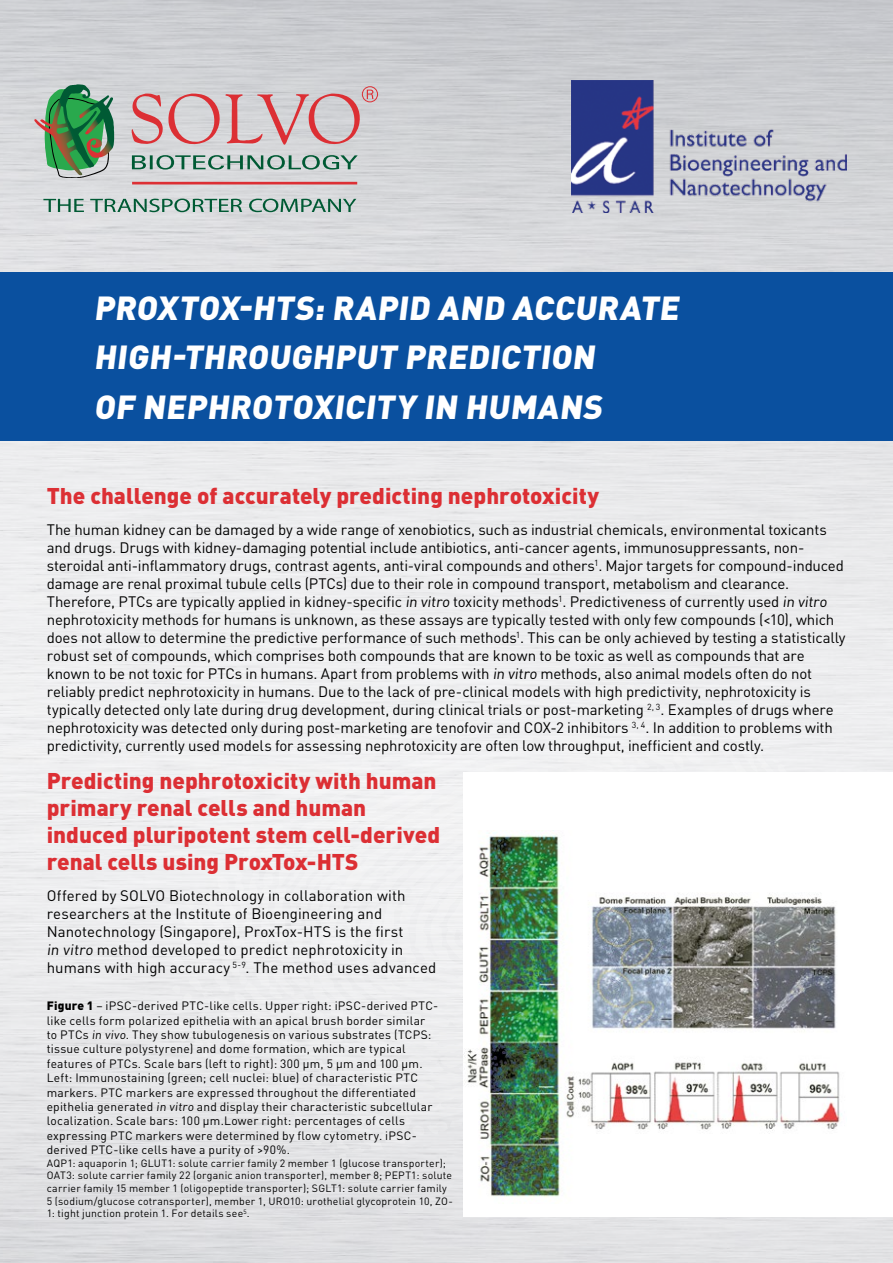
<style>
.page{position:relative;width:893px;height:1263px;background:#fff}
.page>*{position:absolute;margin:0;border:0;box-sizing:border-box;transform-origin:0 0}
.t1{font:900 33px/49.5px "DIN Pro";color:#fff}
.t2{font:900 22.5px/27px "DIN Pro";color:#dc2f34}
.t3{font:15px/18px "DIN Pro";letter-spacing:-.01em;color:#000}
.t4{font:12px/14.4px "DIN Pro";letter-spacing:.015em;color:#000}
.t5{font:10.5px/12.6px "DIN Pro";letter-spacing:.02em;color:#000}
.s1{font-weight:900}
</style>
<div class="page">
<img style="left:0;top:0;width:893px;height:1263px">
<svg style="left:160px;top:681px;width:639px;height:479px"></svg>
<div style="left:0;top:272px;width:893px;height:169px;background:#0a509f"></div>
<hr style="left:132px;top:182px;width:225px;height:2px;background:#dc2f34">
<svg style="left:34px;top:84px;width:80px;height:94px;background:#6e9b75"></svg>
<svg style="left:130px;top:86px;width:248px;height:60px;background:#d3b6b9"></svg>
<svg style="left:132px;top:155px;width:226px;height:15px;background:#93b0a6"></svg>
<svg style="left:43px;top:199px;width:41px;height:13px"></svg>
<svg style="left:90px;top:199px;width:152px;height:13px;background:#90afa4"></svg>
<svg style="left:249px;top:199px;width:107px;height:13px"></svg>
<img style="left:571px;top:80px;width:275px;height:133px">
<div style="left:463px;top:772px;width:430px;height:444px;background:#fff"></div>
<img style="left:463px;top:830px;width:379px;height:367px">
<h1 class="t1" style="left:94px;top:282px;width:592px">PROXTOX-HTS: RAPID AND ACCURATE<br>HIGH-THROUGHPUT PREDICTION<br>OF NEPHROTOXICITY IN HUMANS</h1>
<h2 class="t2" style="left:47px;top:481px;width:554px">The challenge of accurately predicting nephrotoxicity</h2>
<p class="t3" style="left:47px;top:520px;width:800px">The human kidney can be damaged by a wide range of xenobiotics, such as industrial chemicals, environmental toxicants and drugs. Drugs with kidney-damaging potential include antibiotics, anti-cancer agents, immunosuppressants, non&shy;steroidal anti-inflammatory drugs, contrast agents, anti-viral compounds and others<sup>1</sup>. Major targets for compound-induced damage are renal proximal tubule cells (PTCs) due to their role in compound transport, metabolism and clearance.<br>Therefore, PTCs are typically applied in kidney-specific in vitro toxicity methods<sup>1</sup>. Predictiveness of currently used in vitro nephrotoxicity methods for humans is unknown, as these assays are typically tested with only few compounds (&lt;10), which does not allow to determine the predictive performance of such methods<sup>1</sup>. This can be only achieved by testing a statistically robust set of compounds, which comprises both compounds that are known to be toxic as well as compounds that are known to be not toxic for PTCs in humans. Apart from problems with in vitro methods, also animal models often do not reliably predict nephrotoxicity in humans. Due to the lack of pre-clinical models with high predictivity, nephrotoxicity is typically detected only late during drug development, during clinical trials or post-marketing <sup>2,</sup> <sup>3</sup>. Examples of drugs where nephrotoxicity was detected only during post-marketing are tenofovir and COX-2 inhibitors <sup>3,</sup> <sup>4</sup>. In addition to problems with predictivity, currently used models for assessing nephrotoxicity are often low throughput, inefficient and costly.</p>
<h2 class="t2" style="left:47px;top:766px;width:395px">Predicting nephrotoxicity with human primary renal cells and human induced pluripotent stem cell-derived renal cells using ProxTox-HTS</h2>
<p class="t3" style="left:47px;top:886px;width:391px">Offered by SOLVO Biotechnology in collaboration with researchers at the Institute of Bioengineering and Nanotechnology (Singapore), ProxTox-HTS is the first<br>in vitro method developed to predict nephrotoxicity in humans with high accuracy <sup>5-9</sup>. The method uses advanced</p>
<p class="t4" style="left:47px;top:998px;width:393px"><span class="s1">Figure 1</span> – iPSC-derived PTC-like cells. Upper right: iPSC-derived PTC&shy;like cells form polarized epithelia with an apical brush border similar to PTCs in vivo. They show tubulogenesis on various substrates (TCPS: tissue culture polystyrene) and dome formation, which are typical features of PTCs. Scale bars (left to right): 300 µm, 5 µm and 100 µm.<br>Left: Immunostaining (green; cell nuclei: blue) of characteristic PTC markers. PTC markers are expressed throughout the differentiated epithelia generated in vitro and display their characteristic subcellular localization. Scale bars: 100 µm.Lower right: percentages of cells expressing PTC markers were determined by flow cytometry. iPSC&shy;derived PTC-like cells have a purity of &gt;90%.</p>
<p class="t5" style="left:47px;top:1156px;width:408px">AQP1: aquaporin 1; GLUT1: solute carrier family 2 member 1 (glucose transporter); OAT3: solute carrier family 22 (organic anion transporter), member 8; PEPT1: solute carrier family 15 member 1 (oligopeptide transporter); SGLT1: solute carrier family 5 (sodium/glucose cotransporter), member 1, URO10: urothelial glycoprotein 10, ZO-1: tight junction protein 1. For details see<sup>5</sup>.</p>
</div>
